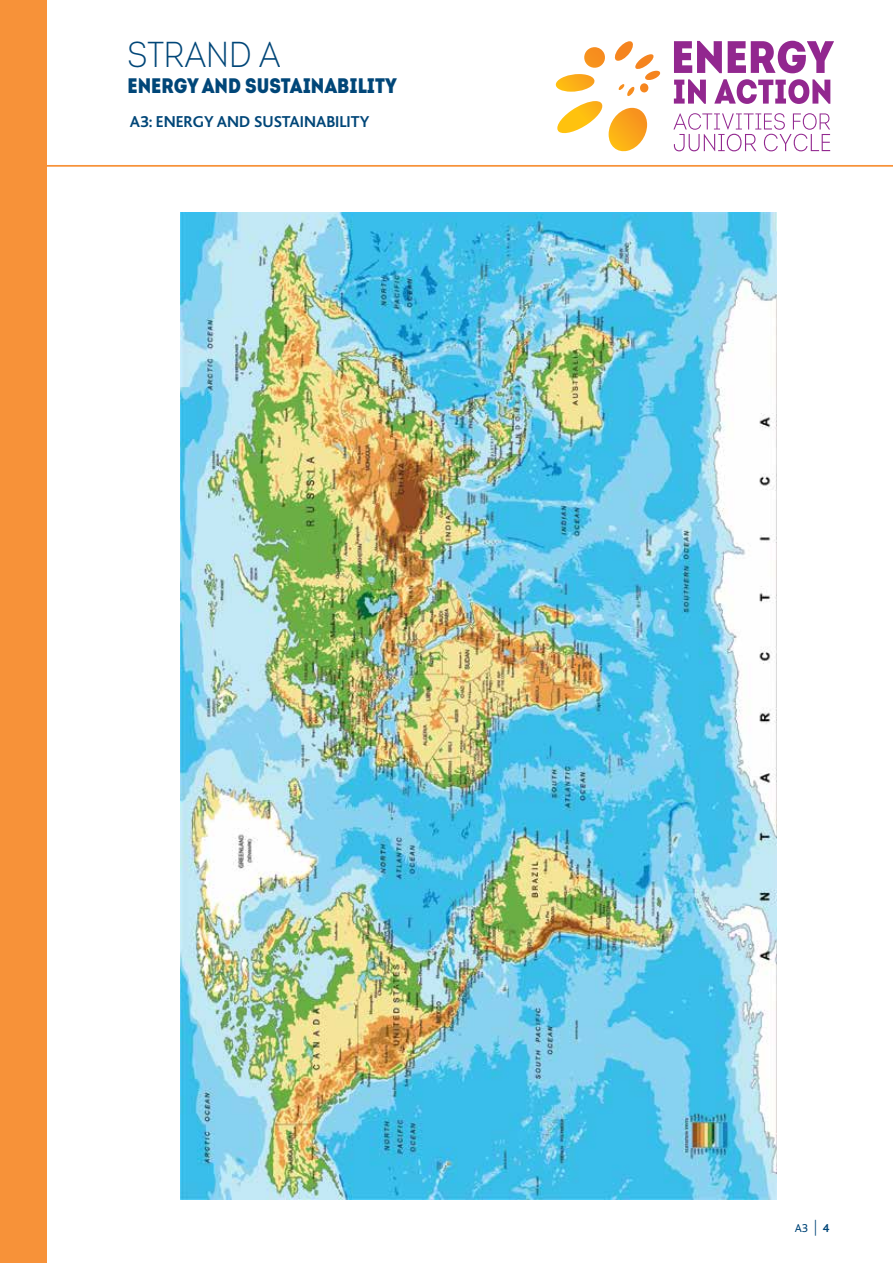
<style>
.page{position:relative;width:893px;height:1263px;background:#fff}
.page>*{position:absolute;margin:0;border:0;box-sizing:border-box;transform-origin:0 0}
.t1{font:36px "Intro Cond Light Free";color:#004678}
.t2{font:21px "Intro Cond Black Free";color:#004678}
.t3{font:700 16.5px "Bliss";color:#004678}
.t4{font:12px "Bliss";color:#004678}
.s1{font-weight:300;font-size:15.6px}
.s2{font-weight:700}
</style>
<div class="page">
<hr style="left:0;top:165px;width:893px;height:2px;background:#f79239">
<div style="left:0;top:0;width:47px;height:1263px;background:#f79239"></div>
<svg style="left:673px;top:113px;width:157px;height:38px"></svg>
<svg style="left:674px;top:41px;width:48px;height:32px"></svg>
<svg style="left:728px;top:41px;width:106px;height:32px"></svg>
<svg style="left:674px;top:79px;width:32px;height:25px"></svg>
<svg style="left:714px;top:79px;width:116px;height:25px"></svg>
<svg style="left:555px;top:41px;width:105px;height:111px"></svg>
<img style="left:180px;top:213px;width:596px;height:986px">
<h1 class="t1" style="left:128px;top:33px;width:155px">STRAND A</h1>
<p class="t2" style="left:128px;top:71px;width:271px">ENERGY AND SUSTAINABILITY</p>
<p class="t3" style="left:130px;top:113px;width:241px">A3: ENERGY AND SUSTAINABILITY</p>
<p class="t4" style="left:795px;top:1221px;width:36px">A3 <span class="s1">|</span> <span class="s2">4</span></p>
</div>
